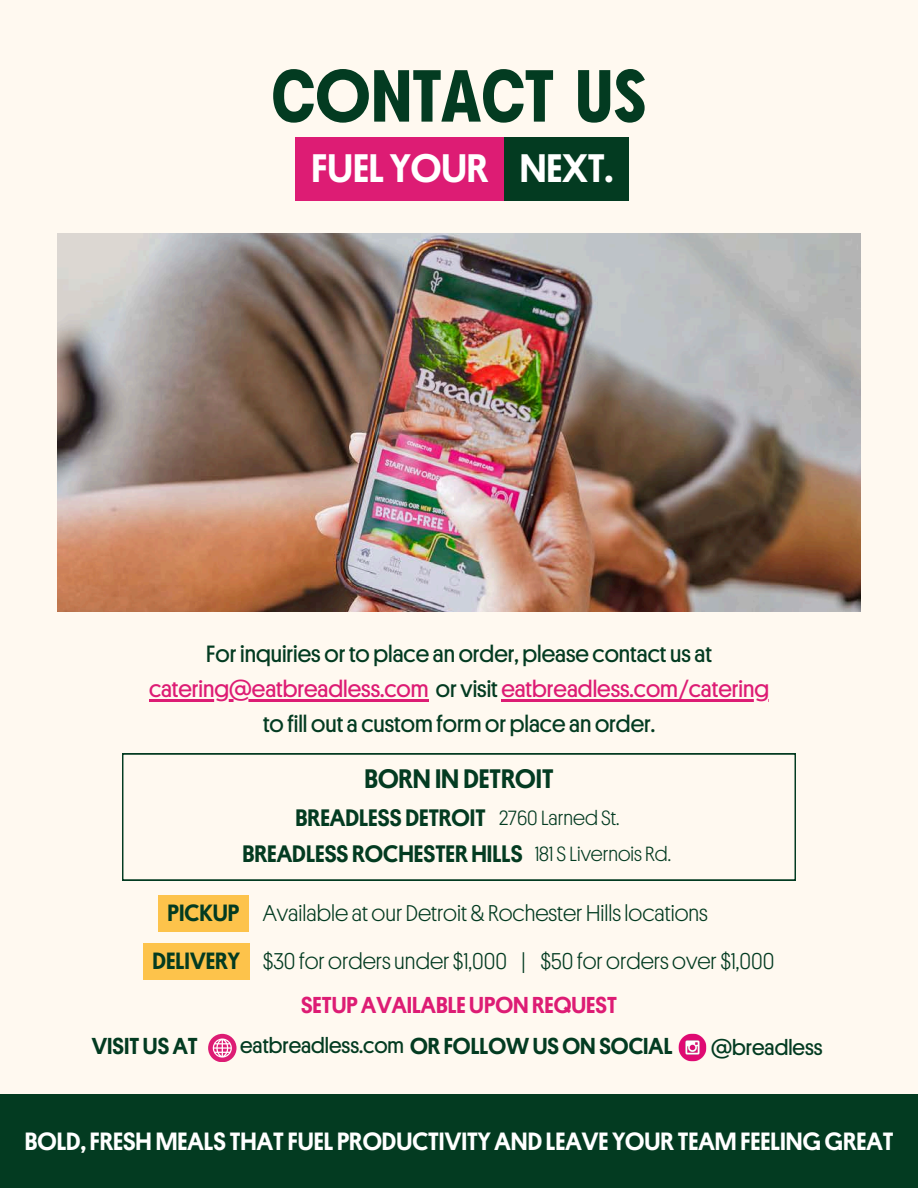
<style>
.page{position:relative;width:918px;height:1188px;background:#fff9f0}
.page>*{position:absolute;margin:0;border:0;box-sizing:border-box;transform-origin:0 0}
.t1{font:700 73.95px "BN Axel Grotesk";color:#033b21}
.t2{font:500 40.05px "Platform";color:#fff}
.t3{font:500 27px "Platform";color:#033b21}
.t4{font:500 25.2px "Platform";color:#fff}
.t5{font:500 24px "Platform";color:#033b21}
.t6{font:23.7px "Platform";color:#033b21}
.t7{font:23.7px "Platform";color:#dd1c74}
.t8{font:500 23.7px "Platform";color:#033b21}
.t9{font:500 23.25px "Platform";color:#033b21}
.t10{font:500 23.25px "Platform";color:#dd1c74}
.t11{font:300 22.95px "Platform";color:#033b21}
.t12{font:22.05px "Platform";color:#033b21}
.t13{font:300 20.7px "Platform";color:#033b21}
.s1{color:#033b21}
.s2{font-weight:400;font-size:22.05px}
</style>
<div class="page">
<img style="left:58px;top:234px;width:803px;height:378px">
<hr style="left:149px;top:699px;width:280px;height:2px;background:#dd1c74">
<hr style="left:501px;top:699px;width:268px;height:2px;background:#dd1c74">
<svg style="left:122px;top:754px;width:673px;height:126px"></svg>
<img style="left:679px;top:1034px;width:28px;height:28px">
<svg style="left:208px;top:1034px;width:28px;height:28px"></svg>
<div style="left:0;top:1094px;width:918px;height:94px;background:#033b21"></div>
<div style="left:158px;top:895px;width:91px;height:37px;background:#fdc34b"></div>
<div style="left:143px;top:943px;width:106px;height:37px;background:#fdc34b"></div>
<div style="left:504px;top:137px;width:125px;height:64px;background:#033b21"></div>
<div style="left:296px;top:137px;width:208px;height:64px;background:#dd1c74"></div>
<h1 class="t1" style="left:271px;top:65px;width:377px">CONTACT US</h1>
<p class="t2" style="left:312px;top:145px;width:178px">FUEL YOUR</p>
<h4 class="t2" style="left:520px;top:145px;width:95px">NEXT.</h4>
<h2 class="t6" style="left:206px;top:640px;width:507px">For inquiries or to place an order, please contact us at</h2>
<h2 class="t7" style="left:149px;top:675px;width:622px">catering@eatbreadless.com <span class="s1">or visit</span>eatbreadless.com/catering</h2>
<p class="t6" style="left:263px;top:710px;width:394px">to fill out a custom form or place an order.</p>
<h5 class="t3" style="left:364px;top:764px;width:191px">BORN IN DETROIT</h5>
<h3 class="t5" style="left:296px;top:804px;width:192px">BREADLESS DETROIT</h3>
<h4 class="t13" style="left:499px;top:806px;width:122px">2760 Larned St.</h4>
<p class="t5" style="left:242px;top:840px;width:282px">BREADLESS ROCHESTER HILLS</p>
<h4 class="t13" style="left:535px;top:842px;width:137px">181 S Livernois Rd.</h4>
<h4 class="t8" style="left:168px;top:899px;width:73px">PICKUP</h4>
<h4 class="t11" style="left:263px;top:900px;width:447px">Available at our Detroit &amp; Rochester Hills locations</h4>
<h5 class="t8" style="left:153px;top:947px;width:89px">DELIVERY</h5>
<p class="t11" style="left:263px;top:948px;width:513px">$30 for orders under $1,000 | $50 for orders over $1,000</p>
<h5 class="t10" style="left:301px;top:992px;width:317px">SETUP AVAILABLE UPON REQUEST</h5>
<p class="t9" style="left:92px;top:1033px;width:107px">VISIT US AT</p>
<p class="t9" style="left:240px;top:1033px;width:434px"><span class="s2">eatbreadless.com</span> OR FOLLOW US ON SOCIAL</p>
<h4 class="t12" style="left:711px;top:1035px;width:113px">@breadless</h4>
<p class="t4" style="left:25px;top:1127px;width:870px">BOLD, FRESH MEALS THAT FUEL PRODUCTIVITY AND LEAVE YOUR TEAM FEELING GREAT</p>
</div>
